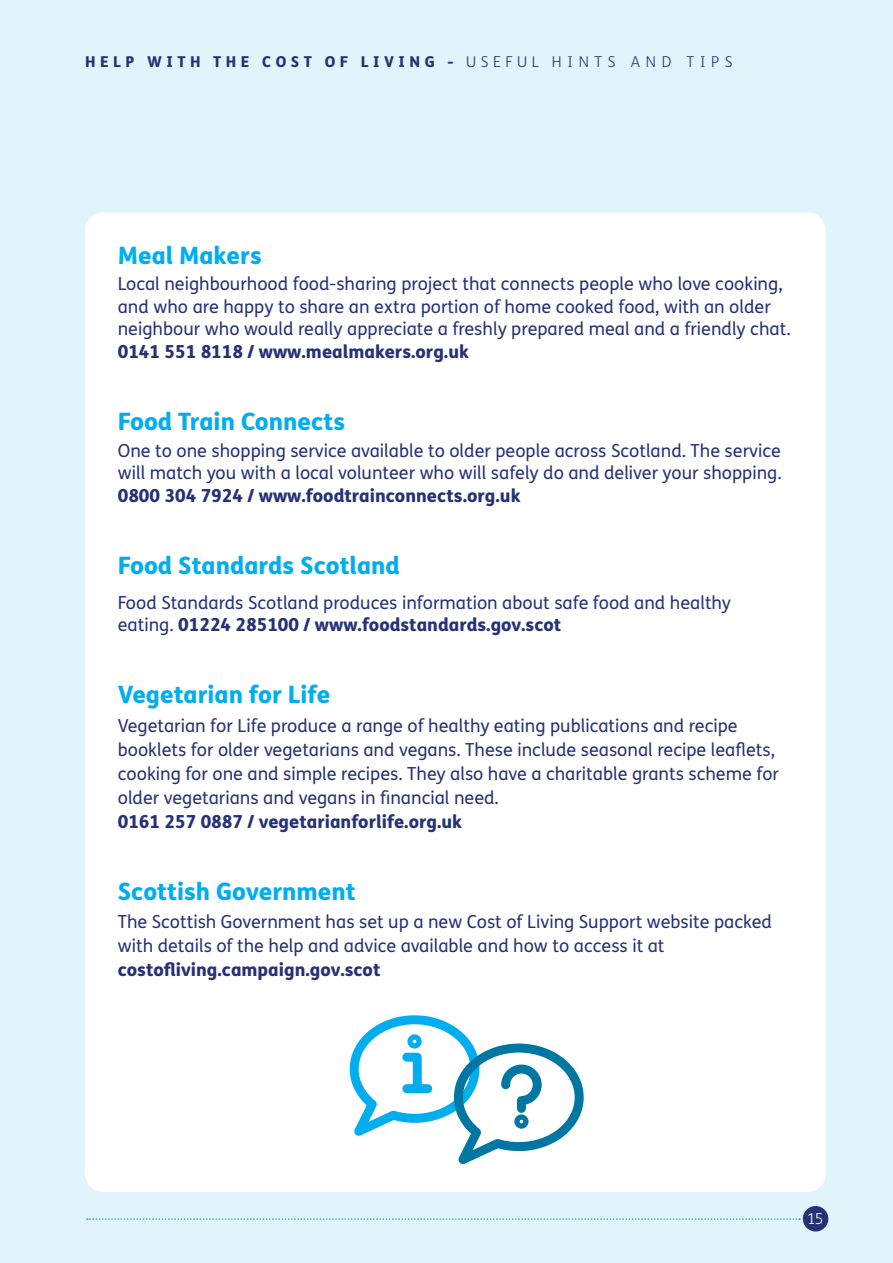
<style>
.page{position:relative;width:893px;height:1263px;background:#e1f4fc}
.page>*{position:absolute;margin:0;border:0;box-sizing:border-box;transform-origin:0 0}
.t1{font:800 24px "FS Me";color:#00aeef}
.t2{font:18px/22.5px "FS Me";color:#273276}
.t3{font:800 15px "FS Me";letter-spacing:.3em;color:#273276}
.t4{font:300 15px "FS Me";color:#fff}
.s1{font-weight:300}
.s2{font-weight:800}
</style>
<div class="page">
<div style="left:803px;top:1206px;width:25px;height:25px;background:#273276;border-radius:50%"></div>
<svg style="left:87px;top:1218px;width:713px;height:2px"></svg>
<div style="left:85px;top:213px;width:741px;height:979px;background:#fff;border-radius:18px"></div>
<svg style="left:349px;top:1015px;width:235px;height:149px"></svg>
<p class="t3" style="left:85px;top:50px;width:649px">HELP WITH THE COST OF LIVING - <span class="s1">USEFUL HINTS AND TIPS</span></p>
<p class="t1" style="left:118px;top:236px;width:145px">Meal Makers</p>
<p class="t2" style="left:118px;top:272px;width:674px">Local neighbourhood food-sharing project that connects people who love cooking, and who are happy to share an extra portion of home cooked food, with an older neighbour who would really appreciate a freshly prepared meal and a friendly chat.<br><span class="s2">0141 551 8118 / www.mealmakers.org.uk</span></p>
<p class="t1" style="left:118px;top:402px;width:229px">Food Train Connects</p>
<p class="t2" style="left:118px;top:439px;width:665px;text-align:justify">One to one shopping service available to older people across Scotland. The service will match you with a local volunteer who will safely do and deliver your shopping.<br><span class="s2">0800 304 7924 / www.foodtrainconnects.org.uk</span></p>
<p class="t1" style="left:118px;top:546px;width:284px">Food Standards Scotland</p>
<p class="t2" style="left:118px;top:591px;width:615px">Food Standards Scotland produces information about safe food and healthy eating. <span class="s2">01224 285100 / www.foodstandards.gov.scot</span></p>
<p class="t1" style="left:118px;top:676px;width:214px">Vegetarian for Life</p>
<p class="t2" style="left:118px;top:713px;width:663px;line-height:24px">Vegetarian for Life produce a range of healthy eating publications and recipe booklets for older vegetarians and vegans. These include seasonal recipe leaflets, cooking for one and simple recipes. They also have a charitable grants scheme for older vegetarians and vegans in financial need.<br><span class="s2">0161 257 0887 / vegetarianforlife.org.uk</span></p>
<p class="t1" style="left:118px;top:872px;width:239px">Scottish Government</p>
<p class="t2" style="left:118px;top:909px;width:656px;line-height:24px">The Scottish Government has set up a new Cost of Living Support website packed with details of the help and advice available and how to access it at <span class="s2">costofliving.campaign.gov.scot</span></p>
<p class="t4" style="left:807px;top:1209px;width:18px">15</p>
</div>
